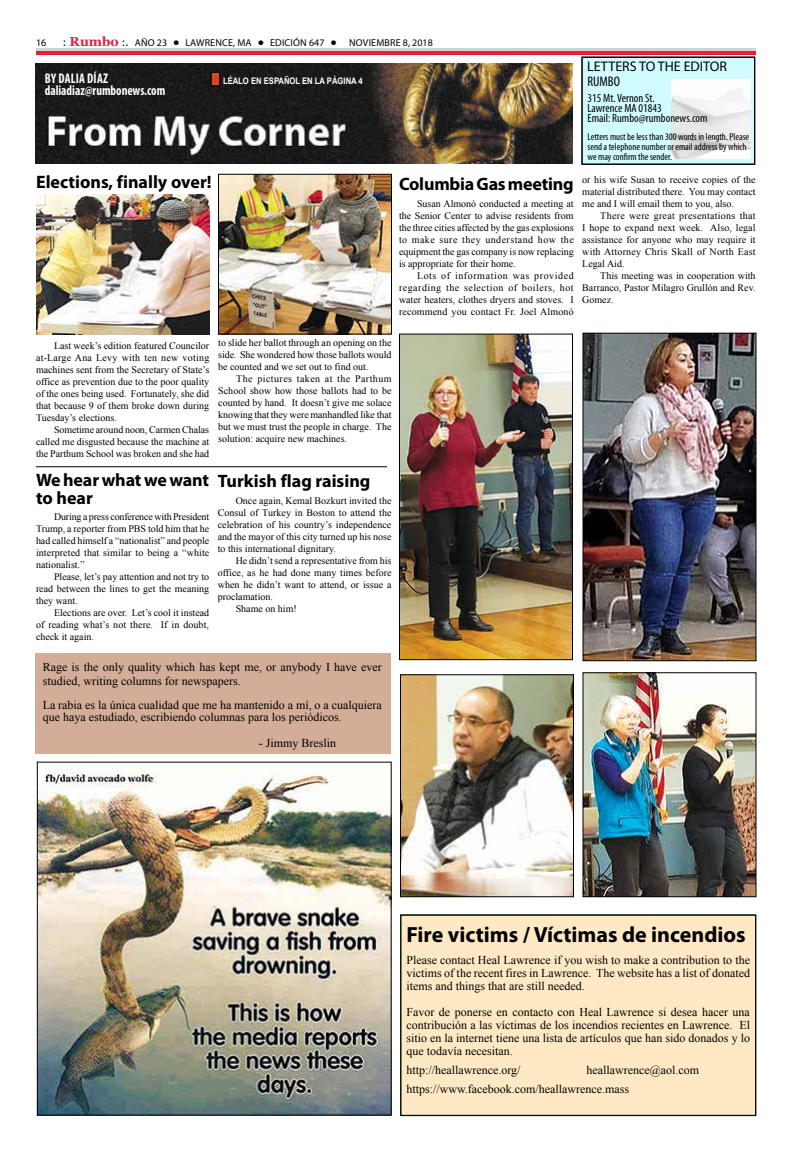
<style>
.page{position:relative;width:792px;height:1152px;background:#fff}
.page>*{position:absolute;margin:0;border:0;box-sizing:border-box;transform-origin:0 0}
.t1{font:700 22px "Myriad Pro";color:#000}
.t2{font:700 18px/18px "Myriad Pro";letter-spacing:-.005em;color:#000}
.t3{font:700 condensed 14px/12px "Myriad Pro";color:#fff;scale:.9 1}
.t4{font:14px "Myriad Pro";color:#000}
.t5{font:condensed 14px "Myriad Pro";color:#000}
.t6{font:12px/13px "Times New Roman";color:#000}
.t7{font:condensed 12px/10px "Myriad Pro";color:#000}
.t8{font:10px/12px "Times New Roman";color:#000;text-align:justify}
.t9{font:condensed 10px/10px "Myriad Pro";color:#000}
.t10{font:10px "Myriad Pro";letter-spacing:.02em;color:#000}
.t11{font:700 9px "Arial";color:#fff;scale:.85 1}
.s1{font-family:"Tahoma"}
.s2{font-family:"Georgia";font-weight:700;font-size:13px;color:#ed1a3b}
.s3{font-family:"Tahoma";font-weight:700}
</style>
<div class="page">
<div style="left:36px;top:50px;width:720px;height:5px;background:#ed1a3b"></div>
<hr style="left:36px;top:48px;width:720px;height:2px;background:#d1d3d4">
<div style="left:582px;top:59px;width:173px;height:106px;background:#d1fcff"></div>
<div style="left:582px;top:57px;width:173px;height:107px;border:1px solid #000"></div>
<img style="left:671px;top:79px;width:80px;height:79px">
<img style="left:36px;top:64px;width:537px;height:100px">
<div style="left:211px;top:72px;width:9px;height:14px;background:#d74526;border:1px solid #000"></div>
<img style="left:39px;top:768px;width:351px;height:345px">
<div style="left:37px;top:762px;width:355px;height:353px;border:1px solid #000"></div>
<div style="left:400px;top:915px;width:356px;height:201px;background:#ffe9c4"></div>
<div style="left:401px;top:915px;width:355px;height:200px;border:1px solid #000f06"></div>
<div style="left:35px;top:654px;width:356px;height:100px;background:#d4ad98"></div>
<img style="left:585px;top:335px;width:169px;height:324px">
<div style="left:583px;top:333px;width:173px;height:328px;border:1px solid #000"></div>
<img style="left:402px;top:677px;width:170px;height:218px">
<div style="left:400px;top:675px;width:174px;height:222px;border:1px solid #000"></div>
<img style="left:36px;top:195px;width:173px;height:140px">
<img style="left:220px;top:176px;width:170px;height:156px">
<div style="left:218px;top:174px;width:174px;height:160px;border:1px solid #000"></div>
<img style="left:585px;top:675px;width:169px;height:220px">
<div style="left:583px;top:673px;width:173px;height:224px;border:1px solid #000"></div>
<hr style="left:36px;top:467px;width:351px;height:1px;background:#000">
<img style="left:401px;top:336px;width:170px;height:322px">
<div style="left:399px;top:334px;width:174px;height:326px;border:1px solid #000"></div>
<p class="t10" style="left:36px;top:36px;width:12px">16</p>
<p class="t10" style="left:63px;top:36px;width:371px"><span class="s1">:</span> <span class="s2">Rumbo</span> <span class="s1">:.</span> AÑO 23 <span class="s3">•</span> LAWRENCE, MA <span class="s3">•</span> EDICIÓN 647 <span class="s3">•</span> NOVIEMBRE 8, 2018</p>
<h3 class="t3" style="left:45px;top:72px;width:135px">BY DALIA DÍAZ daliadiaz@rumbonews.com</h3>
<p class="t11" style="left:223px;top:74px;width:166px">LÉALO EN ESPAÑOL EN LA PÁGINA 4</p>
<h2 class="t2" style="left:36px;top:172px;width:177px">Elections, finally over!</h2>
<h2 class="t2" style="left:399px;top:175px;width:176px">Columbia Gas meeting</h2>
<p class="t8" style="left:399px;top:197px;width:176px;text-indent:18px">Susan Almonó conducted a meeting at the Senior Center to advise residents from the three cities affected by the gas explosions to make sure they understand how the equipment the gas company is now replacing is appropriate for their home.</p>
<p class="t8" style="left:399px;top:269px;width:176px;text-indent:18px">Lots of information was provided regarding the selection of boilers, hot water heaters, clothes dryers and stoves. I recommend you contact Fr. Joel Almonó</p>
<h3 class="t4" style="left:587px;top:58px;width:141px">LETTERS TO THE EDITOR</h3>
<h3 class="t5" style="left:588px;top:73px;width:34px">RUMBO</h3>
<p class="t7" style="left:588px;top:93px;width:122px">315 Mt. Vernon St.<br>Lawrence MA 01843<br>Email: Rumbo@rumbonews.com</p>
<p class="t9" style="left:588px;top:132px;width:163px">Letters must be less than 300 words in length. Please send a telephone number or email address by which we may confirm the sender.</p>
<p class="t8" style="left:582px;top:173px;width:175px">or his wife Susan to receive copies of the material distributed there. You may contact me and I will email them to you, also.</p>
<p class="t8" style="left:582px;top:209px;width:175px;text-indent:18px">There were great presentations that I hope to expand next week. Also, legal assistance for anyone who may require it with Attorney Chris Skall of North East Legal Aid.</p>
<p class="t8" style="left:582px;top:269px;width:175px;text-indent:18px">This meeting was in cooperation with Barranco, Pastor Milagro Grullón and Rev.<br>Gomez.</p>
<p class="t8" style="left:36px;top:339px;width:175px;text-indent:18px">Last week’s edition featured Councilor at-Large Ana Levy with ten new voting machines sent from the Secretary of State’s office as prevention due to the poor quality of the ones being used. Fortunately, she did that because 9 of them broke down during Tuesday’s elections.</p>
<p class="t8" style="left:36px;top:423px;width:175px;text-indent:18px">Sometime around noon, Carmen Chalas called me disgusted because the machine at the Parthum School was broken and she had</p>
<h2 class="t2" style="left:36px;top:470px;width:175px">We hear what we want to hear</h2>
<p class="t8" style="left:36px;top:511px;width:175px;text-indent:18px">During a press conference with President Trump, a reporter from PBS told him that he had called himself a “nationalist” and people interpreted that similar to being a “white nationalist.”</p>
<p class="t8" style="left:36px;top:571px;width:175px;text-indent:18px">Please, let’s pay attention and not try to read between the lines to get the meaning they want.</p>
<p class="t8" style="left:36px;top:607px;width:175px;text-indent:18px">Elections are over. Let’s cool it instead of reading what’s not there. If in doubt, check it again.</p>
<p class="t8" style="left:218px;top:337px;width:175px">to slide her ballot through an opening on the side. She wondered how those ballots would be counted and we set out to find out.</p>
<p class="t8" style="left:218px;top:373px;width:175px;text-indent:18px">The pictures taken at the Parthum School show how those ballots had to be counted by hand. It doesn’t give me solace knowing that they were manhandled like that but we must trust the people in charge. The solution: acquire new machines.</p>
<h2 class="t2" style="left:218px;top:472px;width:154px">Turkish flag raising</h2>
<p class="t8" style="left:218px;top:494px;width:175px;text-indent:18px">Once again, Kemal Bozkurt invited the Consul of Turkey in Boston to attend the celebration of his country’s independence and the mayor of this city turned up his nose to this international dignitary.</p>
<p class="t8" style="left:236px;top:554px;width:157px">He didn’t send a representative from his</p>
<p class="t8" style="left:218px;top:566px;width:175px">office, as he had done many times before</p>
<p class="t8" style="left:218px;top:578px;width:175px">when he didn’t want to attend, or issue a</p>
<p class="t8" style="left:218px;top:590px;width:57px">proclamation.</p>
<p class="t8" style="left:236px;top:602px;width:63px">Shame on him!</p>
<p class="t6" style="left:43px;top:659px;width:341px;line-height:14px">Rage is the only quality which has kept me, or anybody I have ever studied, writing columns for newspapers.</p>
<p class="t6" style="left:43px;top:698px;width:341px;line-height:12px">La rabia es la única cualidad que me ha mantenido a mí, o a cualquiera que haya estudiado, escribiendo columnas para los periódicos.</p>
<p class="t6" style="left:259px;top:736px;width:79px">- Jimmy Breslin</p>
<h1 class="t1" style="left:406px;top:920px;width:341px">Fire victims / Víctimas de incendios</h1>
<p class="t6" style="left:406px;top:953px;width:345px;text-align:justify">Please contact Heal Lawrence if you wish to make a contribution to the victims of the recent fires in Lawrence. The website has a list of donated items and things that are still needed.</p>
<p class="t6" style="left:406px;top:1005px;width:345px;text-align:justify">Favor de ponerse en contacto con Heal Lawrence si desea hacer una contribución a las víctimas de los incendios recientes en Lawrence. El sitio en la internet tiene una lista de artículos que han sido donados y lo que todavía necesitan.</p>
<p class="t6" style="left:406px;top:1063px;width:116px">http://heallawrence.org/</p>
<p class="t6" style="left:406px;top:1060px;width:294px;line-height:19px;text-indent:180px">heallawrence@aol.com https://www.facebook.com/heallawrence.mass</p>
</div>
